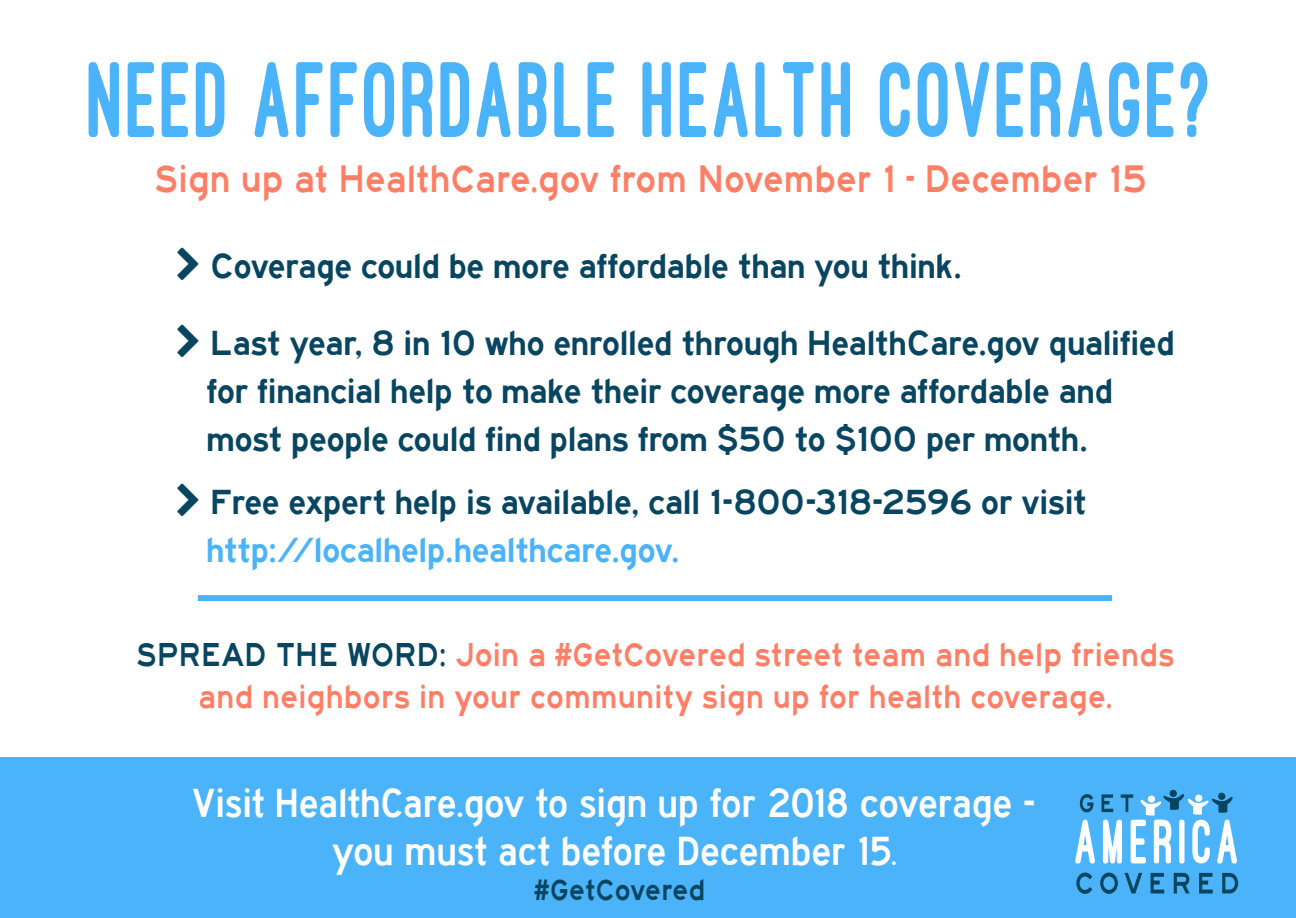
<style>
.page{position:relative;width:1296px;height:918px;background:#fff}
.page>*{position:absolute;margin:0;border:0;box-sizing:border-box;transform-origin:0 0}
.t1{font:800 111px "Ostrich Sans";letter-spacing:.015em;color:#4bb3f9;scale:.82 1}
.t2{font:42px/48px "Highway Gothic";letter-spacing:-.01em;color:#fff;text-align:center}
.t3{font:39.6px "Highway Gothic Expanded";color:#ff7f66;scale:.82 1}
.t4{font:36px/76.8px "Highway Gothic Wide";letter-spacing:-.01em;color:#084560}
.t5{font:36px "Highway Gothic Wide";letter-spacing:-.005em;color:#4bb3f9}
.t6{font:34.2px/42px "Highway Gothic Expanded";letter-spacing:.005em;color:#ff7f66;text-align:center;scale:.82 1}
.t7{font:30.6px "Highway Gothic Expanded";letter-spacing:.005em;color:#084560;scale:.82 1}
.s1{color:#084560}
.s2{font-size:34.2px}
</style>
<div class="page">
<div style="left:0;top:757px;width:1296px;height:161px;background:#4bb3f9"></div>
<svg style="left:1080px;top:794px;width:13px;height:18px"></svg>
<svg style="left:1075px;top:820px;width:20px;height:43px"></svg>
<svg style="left:1076px;top:873px;width:16px;height:21px"></svg>
<svg style="left:1100px;top:873px;width:18px;height:21px"></svg>
<svg style="left:1125px;top:873px;width:17px;height:20px"></svg>
<svg style="left:1151px;top:873px;width:13px;height:20px"></svg>
<svg style="left:1174px;top:873px;width:16px;height:20px"></svg>
<svg style="left:1199px;top:873px;width:14px;height:20px"></svg>
<svg style="left:1222px;top:873px;width:16px;height:20px"></svg>
<div style="left:1170px;top:790px;width:7px;height:7px;background:#084560;border-radius:50%"></div>
<svg style="left:1102px;top:792px;width:135px;height:71px"></svg>
<div style="left:198px;top:595px;width:914px;height:6px;background:#4bb3f9"></div>
<h1 class="t1" style="left:89px;top:41px;width:1372px">NEED AFFORDABLE HEALTH COVERAGE?</h1>
<p class="t3" style="left:154px;top:157px;width:1213px">Sign up at HealthCare.gov from November 1 - December 15</p>
<p class="t4" style="left:210px;top:229px;width:966px">Coverage could be more affordable than you think.<br>Last year, 8 in 10 who enrolled through HealthCare.gov qualified</p>
<p class="t4" style="left:206px;top:368px;width:908px;line-height:47.7px">for financial help to make their coverage more affordable and most people could find plans from $50 to $100 per month.</p>
<p class="t4" style="left:210px;top:464px;width:878px">Free expert help is available, call 1-800-318-2596 or visit</p>
<p class="t5" style="left:206px;top:531px;width:475px">http://localhelp.healthcare.gov.</p>
<p class="t6" style="left:136px;top:634px;width:1268px"><span class="s1">SPREAD THE WORD:</span> Join a #GetCovered street team and help friends and neighbors in your community sign up for health coverage.</p>
<p class="t2" style="left:192px;top:780px;width:845px">Visit HealthCare.gov to sign up for 2018 coverage - you must act before December 15<span class="s2">.</span></p>
<p class="t7" style="left:534px;top:874px;width:210px">#GetCovered</p>
</div>
